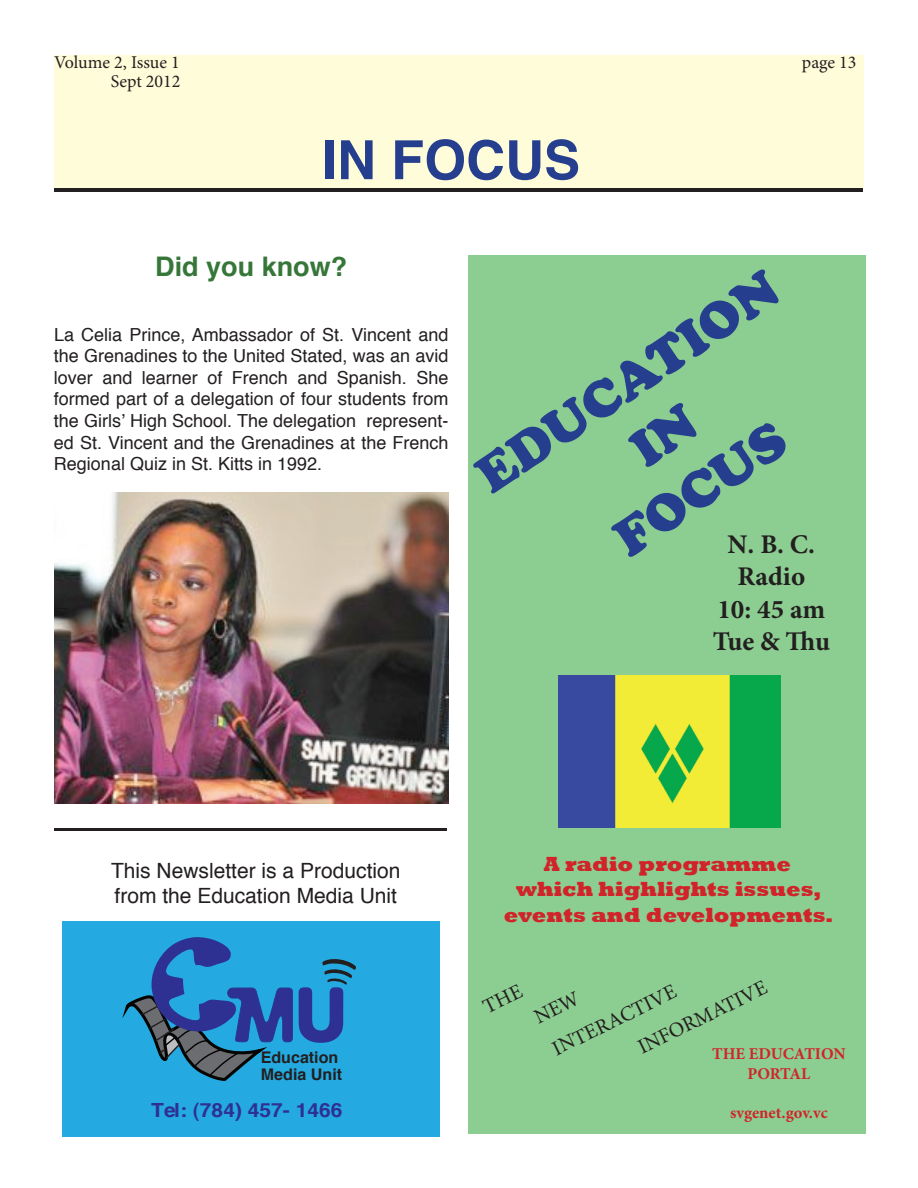
<style>
.page{position:relative;width:918px;height:1188px;background:#fff}
.page>*{position:absolute;margin:0;border:0;box-sizing:border-box;transform-origin:0 0}
.t1{font:900 54px/64.8px "Cooper";color:#253f8e;text-align:center}
.t2{font:700 54px "Helvetica";color:#253f8e}
.t3{font:700 27px/32.4px "Minion Pro";color:#231f20;text-align:center}
.t4{font:700 27px "Helvetica";color:#367739}
.t5{font:800 21px/25.2px "Rockwell";color:#d1232a;text-align:center}
.t6{font:21px/25.2px "Helvetica";color:#231f20}
.t7{font:21px "Minion Pro";color:#231f20}
.t8{font:700 19.5px "Helvetica";color:#2e3092;scale:1.08 1}
.t9{font:18px/21.6px "Helvetica";color:#231f20;text-align:justify}
.t10{font:18px "Minion Pro";letter-spacing:-.005em;color:#231f20}
.t11{font:700 16.5px/19.8px "Minion Pro";color:#d1232a;text-align:center}
.t12{font:700 16.05px/17px "Helvetica";color:#231f20}
</style>
<div class="page">
<div style="left:468px;top:256px;width:398px;height:878px;background:#8cce91"></div>
<div style="left:54px;top:55px;width:810px;height:133px;background:#fffcda"></div>
<hr style="left:55px;top:189px;width:808px;height:3px;background:#231f20">
<img style="left:559px;top:676px;width:221px;height:152px">
<hr style="left:54px;top:828px;width:393px;height:3px;background:#231f20">
<img style="left:55px;top:492px;width:393px;height:312px">
<div style="left:62px;top:922px;width:378px;height:215px;background:#24aae1"></div>
<svg style="left:122px;top:937px;width:234px;height:144px"></svg>
<p class="t10" style="left:54px;top:50px;width:127px">Volume 2, Issue 1</p>
<p class="t10" style="left:802px;top:50px;width:56px">page 13</p>
<p class="t10" style="left:111px;top:69px;width:71px">Sept 2012</p>
<h1 class="t2" style="left:322px;top:117px;width:260px">IN FOCUS</h1>
<h2 class="t4" style="left:155px;top:245px;width:194px">Did you know?</h2>
<p class="t9" style="left:54px;top:324px;width:396px">La Celia Prince, Ambassador of St. Vincent and the Grenadines to the United Stated, was an avid lover and learner of French and Spanish. She formed part of a delegation of four students from the Girls’ High School. The delegation represent&shy;ed St. Vincent and the Grenadines at the French Regional Quiz in St. Kitts in 1992.</p>
<h1 class="t1" style="left:464px;top:453px;width:354px;rotate:-34deg">EDUCATION<br>IN<br>FOCUS</h1>
<h2 class="t3" style="left:713px;top:528px;width:119px">N. B. C.<br>Radio<br>10: 45 am<br>Tue &amp; Thu</h2>
<p class="t6" style="left:111px;top:859px;width:291px">This Newsletter is a Production from the Education Media Unit</p>
<p class="t12" style="left:261px;top:1049px;width:83px">Education<br>Media Unit</p>
<p class="t8" style="left:151px;top:1094px;width:179px">Tel: (784) 457- 1466</p>
<p class="t5" style="left:504px;top:852px;width:331px">A radio programme which highlights issues, events and developments.</p>
<p class="t7" style="left:633px;top:1035px;width:143px;rotate:-26deg">INFORMATIVE</p>
<p class="t7" style="left:547px;top:1037px;width:137px;rotate:-26deg">INTERACTIVE</p>
<p class="t11" style="left:712px;top:1043px;width:135px">THE EDUCATION<br>PORTAL</p>
<p class="t11" style="left:730px;top:1103px;width:99px">svgenet.gov.vc</p>
</div>
